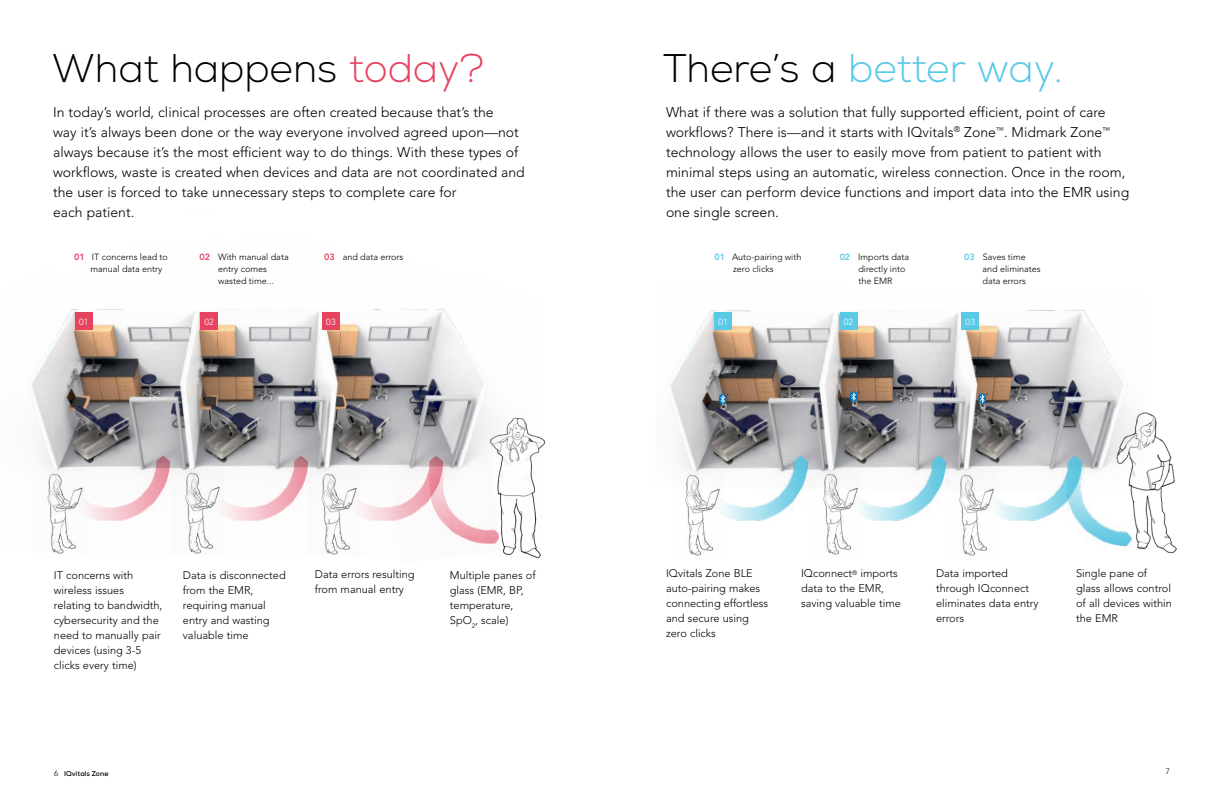
<style>
.page{position:relative;width:1224px;height:792px;background:#fff}
.page>*{position:absolute;margin:0;border:0;box-sizing:border-box;transform-origin:0 0}
.t1{font:300 40px "Nexa";color:#59c9e6}
.t2{font:300 40px "Nexa";color:#000}
.t3{font:300 14px/20px "Avenir LT Pro";color:#000}
.t4{font:300 11px/15px "Avenir LT Pro";color:#000}
.t5{font:300 9px/12px "Avenir LT Pro";color:#000}
.t6{font:300 8.9px "Avenir LT Pro";letter-spacing:.02em;color:#fff}
.t7{font:300 8px "Avenir LT Pro";color:#000}
.t8{font:700 7px "Nexa";letter-spacing:-.005em;color:#000}
.s1{color:#e54360}
.s2{color:#000}
.s3{font-weight:800;color:#e54360}
.s4{font-weight:800;color:#59c9e6}
.s5{font-family:"Avenir LT Pro";font-weight:300;font-size:8px}
</style>
<div class="page">
<img style="left:670px;top:310px;width:454px;height:161px">
<svg style="left:719px;top:394px;width:10px;height:10px"></svg>
<svg style="left:850px;top:391px;width:9px;height:11px"></svg>
<svg style="left:978px;top:393px;width:10px;height:11px"></svg>
<img style="left:685px;top:471px;width:30px;height:85px">
<img style="left:816px;top:470px;width:37px;height:85px">
<img style="left:954px;top:471px;width:35px;height:85px">
<img style="left:1113px;top:409px;width:64px;height:145px">
<img style="left:31px;top:309px;width:456px;height:160px">
<img style="left:47px;top:469px;width:29px;height:85px">
<img style="left:177px;top:469px;width:38px;height:85px">
<img style="left:316px;top:469px;width:34px;height:86px">
<img style="left:487px;top:410px;width:59px;height:149px">
<div style="left:75px;top:312px;width:18px;height:18px;background:#e54360"></div>
<div style="left:714px;top:312px;width:18px;height:18px;background:#59c9e6"></div>
<div style="left:200px;top:312px;width:18px;height:18px;background:#e54360"></div>
<div style="left:840px;top:312px;width:18px;height:18px;background:#59c9e6"></div>
<div style="left:322px;top:312px;width:18px;height:18px;background:#e54360"></div>
<div style="left:961px;top:312px;width:18px;height:18px;background:#59c9e6"></div>
<img style="left:76px;top:456px;width:101px;height:65px">
<img style="left:215px;top:456px;width:101px;height:65px">
<img style="left:350px;top:456px;width:39px;height:65px">
<img style="left:389px;top:451px;width:112px;height:108px">
<img style="left:715px;top:457px;width:101px;height:64px">
<img style="left:853px;top:457px;width:101px;height:64px">
<img style="left:989px;top:457px;width:42px;height:64px">
<img style="left:1031px;top:452px;width:100px;height:101px">
<h1 class="t2" style="left:52px;top:45px;width:434px">What happens <span class="s1">today?</span></h1>
<h1 class="t1" style="left:663px;top:45px;width:401px"><span class="s2">There’s a</span> better way.</h1>
<p class="t3" style="left:53px;top:102px;width:473px">In today’s world, clinical processes are often created because that’s the<br>way it’s always been done or the way everyone involved agreed upon—not always because it’s the most efficient way to do things. With these types of workflows, waste is created when devices and data are not coordinated and the user is forced to take unnecessary steps to complete care for<br>each patient.</p>
<p class="t3" style="left:666px;top:103px;width:465px">What if there was a solution that fully supported efficient, point of care workflows? There is—and it starts with IQvitals<sup>®</sup> Zone<sup>™</sup>. Midmark Zone<sup>™ </sup>technology allows the user to easily move from patient to patient with minimal steps using an automatic, wireless connection. Once in the room, the user can perform device functions and import data into the EMR using one single screen.</p>
<p class="t5" style="left:324px;top:251px;width:81px"><span class="s3">03</span> and data errors</p>
<p class="t5" style="left:983px;top:251px;width:60px;text-indent:-18px"><span class="s4">03</span> Saves time and eliminates data errors</p>
<p class="t5" style="left:91px;top:251px;width:79px;text-indent:-16px"><span class="s3">01</span> IT concerns lead to manual data entry</p>
<p class="t5" style="left:733px;top:251px;width:70px;text-indent:-19px"><span class="s4">01</span> Auto-pairing with zero clicks</p>
<p class="t5" style="left:199px;top:251px;width:91px;text-align:center"><span class="s3">02</span> With manual data entry comes<br>wasted time...</p>
<p class="t5" style="left:858px;top:251px;width:52px;text-indent:-19px"><span class="s4">02</span> Imports data directly into the EMR</p>
<p class="t6" style="left:79px;top:316px;width:11px">01</p>
<p class="t6" style="left:204px;top:316px;width:11px">02</p>
<p class="t6" style="left:326px;top:316px;width:11px">03</p>
<p class="t6" style="left:719px;top:316px;width:11px">01</p>
<p class="t6" style="left:844px;top:316px;width:11px">02</p>
<p class="t6" style="left:966px;top:316px;width:11px">03</p>
<p class="t4" style="left:450px;top:568px;width:87px">Multiple panes of glass (EMR, BP, temperature,<br>SpO<sub>2</sub>, scale)</p>
<p class="t4" style="left:1076px;top:566px;width:97px">Single pane of glass allows control of all devices within the EMR</p>
<p class="t4" style="left:315px;top:567px;width:101px">Data errors resulting from manual entry</p>
<p class="t4" style="left:936px;top:566px;width:104px">Data imported through IQconnect eliminates data entry errors</p>
<p class="t4" style="left:54px;top:568px;width:110px">IT concerns with wireless issues relating to bandwidth, cybersecurity and the need to manually pair devices (using 3-5 clicks every time)</p>
<p class="t4" style="left:666px;top:566px;width:104px">IQvitals Zone BLE auto-pairing makes connecting effortless and secure using zero clicks</p>
<p class="t4" style="left:183px;top:568px;width:104px">Data is disconnected from the EMR, requiring manual entry and wasting valuable time</p>
<p class="t4" style="left:801px;top:566px;width:101px">IQconnect<sup>®</sup> imports data to the EMR, saving valuable time</p>
<p class="t8" style="left:54px;top:769px;width:56px"><span class="s5">6</span> IQvitals Zone</p>
<p class="t7" style="left:1166px;top:767px;width:6px">7</p>
</div>
